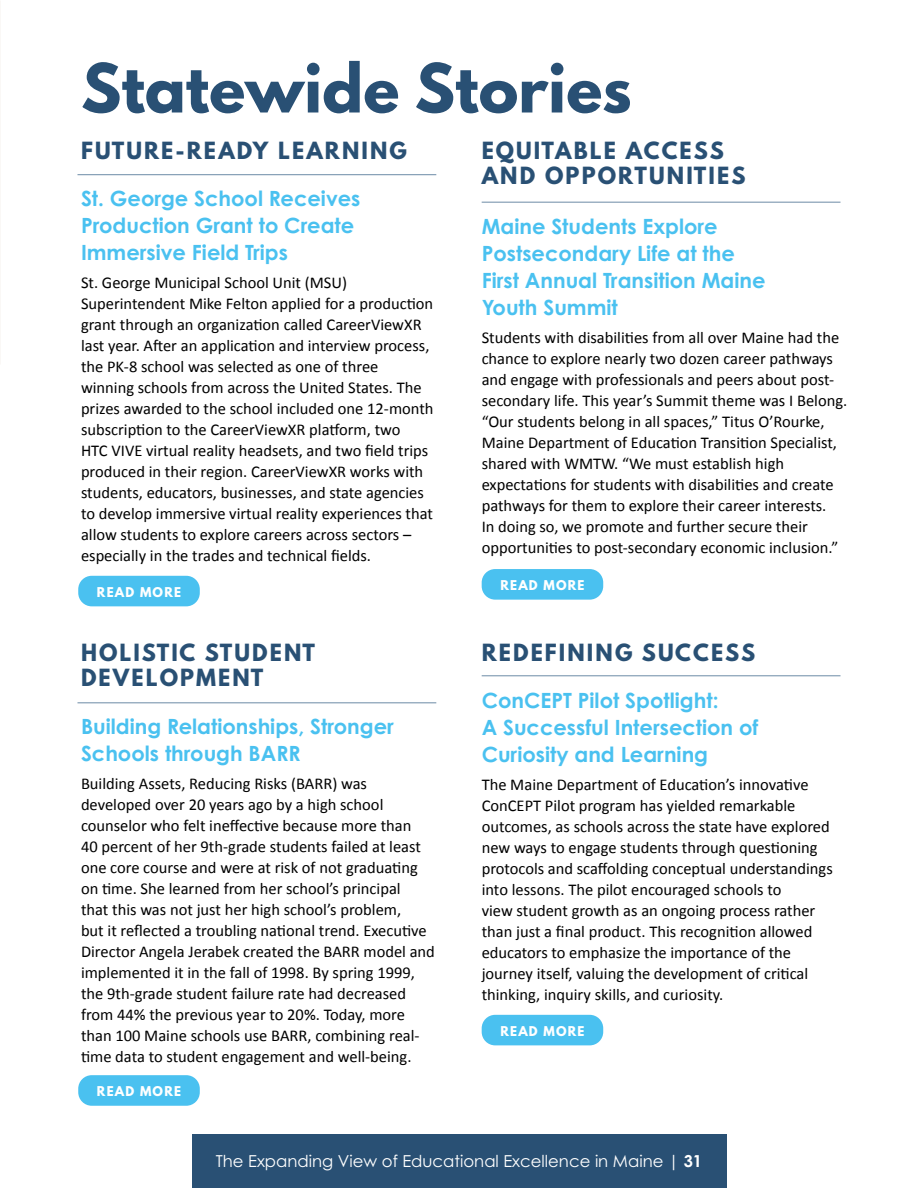
<style>
.page{position:relative;width:918px;height:1188px;background:#fff}
.page>*{position:absolute;margin:0;border:0;box-sizing:border-box;transform-origin:0 0}
.t1{font:700 60px "League Spartan";color:#295074}
.t2{font:700 21px/27px "Century Gothic Pro";color:#4ac1f0}
.t3{font:700 21px/25.2px "League Spartan";letter-spacing:.1em;color:#295074}
.t4{font:16.5px/21px "Calibri";color:#000}
.t5{font:16.5px "Century Gothic Pro";color:#fff}
.t6{font:700 12px "League Spartan";letter-spacing:.1em;color:#fff}
.s1{font-weight:700}
</style>
<div class="page">
<div style="left:192px;top:1134px;width:534px;height:54px;background:#295074"></div>
<hr style="left:77px;top:174px;width:359px;height:1px;background:#6c8ba6">
<hr style="left:77px;top:702px;width:359px;height:1px;background:#6c8ba6">
<hr style="left:482px;top:202px;width:359px;height:1px;background:#6c8ba6">
<hr style="left:482px;top:675px;width:359px;height:1px;background:#6c8ba6">
<div style="left:78px;top:576px;width:122px;height:30px;background:#4ac1f0;border-radius:14px"></div>
<div style="left:78px;top:1075px;width:122px;height:31px;background:#4ac1f0;border-radius:14px"></div>
<div style="left:482px;top:1015px;width:121px;height:30px;background:#4ac1f0;border-radius:14px"></div>
<div style="left:482px;top:569px;width:121px;height:31px;background:#4ac1f0;border-radius:14px"></div>
<h1 class="t1" style="left:81px;top:41px;width:552px">Statewide Stories</h1>
<p class="t3" style="left:81px;top:137px;width:328px">FUTURE-READY LEARNING</p>
<p class="t3" style="left:482px;top:137px;width:265px">EQUITABLE ACCESS<br>AND OPPORTUNITIES</p>
<p class="t2" style="left:81px;top:185px;width:281px">St. George School Receives<br>Production Grant to Create<br>Immersive Field Trips</p>
<p class="t4" style="left:81px;top:272px;width:354px">St. George Municipal School Unit (MSU)<br>Superintendent Mike Felton applied for a production grant through an organization called CareerViewXR last year. After an application and interview process, the PK-8 school was selected as one of three winning schools from across the United States. The prizes awarded to the school included one 12-month subscription to the CareerViewXR platform, two<br>HTC VIVE virtual reality headsets, and two field trips produced in their region. CareerViewXR works with students, educators, businesses, and state agencies to develop immersive virtual reality experiences that allow students to explore careers across sectors – especially in the trades and technical fields.</p>
<p class="t6" style="left:97px;top:583px;width:86px">READ MORE</p>
<p class="t3" style="left:81px;top:639px;width:236px">HOLISTIC STUDENT<br>DEVELOPMENT</p>
<p class="t2" style="left:81px;top:713px;width:314px">Building Relationships, Stronger<br>Schools through BARR</p>
<p class="t4" style="left:81px;top:773px;width:355px">Building Assets, Reducing Risks (BARR) was developed over 20 years ago by a high school counselor who felt ineffective because more than<br>40 percent of her 9th-grade students failed at least one core course and were at risk of not graduating on time. She learned from her school’s principal<br>that this was not just her high school’s problem,<br>but it reflected a troubling national trend. Executive Director Angela Jerabek created the BARR model and implemented it in the fall of 1998. By spring 1999, the 9th-grade student failure rate had decreased from 44% the previous year to 20%. Today, more than 100 Maine schools use BARR, combining real&shy;time data to student engagement and well-being.</p>
<p class="t6" style="left:97px;top:1082px;width:86px">READ MORE</p>
<p class="t2" style="left:482px;top:213px;width:285px">Maine Students Explore<br>Postsecondary Life at the<br>First Annual Transition Maine<br>Youth Summit</p>
<p class="t4" style="left:482px;top:326px;width:367px">Students with disabilities from all over Maine had the chance to explore nearly two dozen career pathways and engage with professionals and peers about post&shy;secondary life. This year’s Summit theme was I Belong. “Our students belong in all spaces,” Titus O’Rourke, Maine Department of Education Transition Specialist, shared with WMTW. “We must establish high expectations for students with disabilities and create pathways for them to explore their career interests.<br>In doing so, we promote and further secure their opportunities to post-secondary economic inclusion.”</p>
<p class="t6" style="left:500px;top:576px;width:86px">READ MORE</p>
<p class="t3" style="left:482px;top:639px;width:275px">REDEFINING SUCCESS</p>
<p class="t2" style="left:482px;top:686px;width:278px">ConCEPT Pilot Spotlight:<br>A Successful Intersection of<br>Curiosity and Learning</p>
<p class="t4" style="left:482px;top:773px;width:353px">The Maine Department of Education’s innovative ConCEPT Pilot program has yielded remarkable outcomes, as schools across the state have explored new ways to engage students through questioning protocols and scaffolding conceptual understandings into lessons. The pilot encouraged schools to<br>view student growth as an ongoing process rather than just a final product. This recognition allowed educators to emphasize the importance of the journey itself, valuing the development of critical thinking, inquiry skills, and curiosity.</p>
<p class="t6" style="left:500px;top:1022px;width:86px">READ MORE</p>
<p class="t5" style="left:216px;top:1151px;width:488px">The Expanding View of Educational Excellence in Maine | <span class="s1">31</span></p>
</div>
